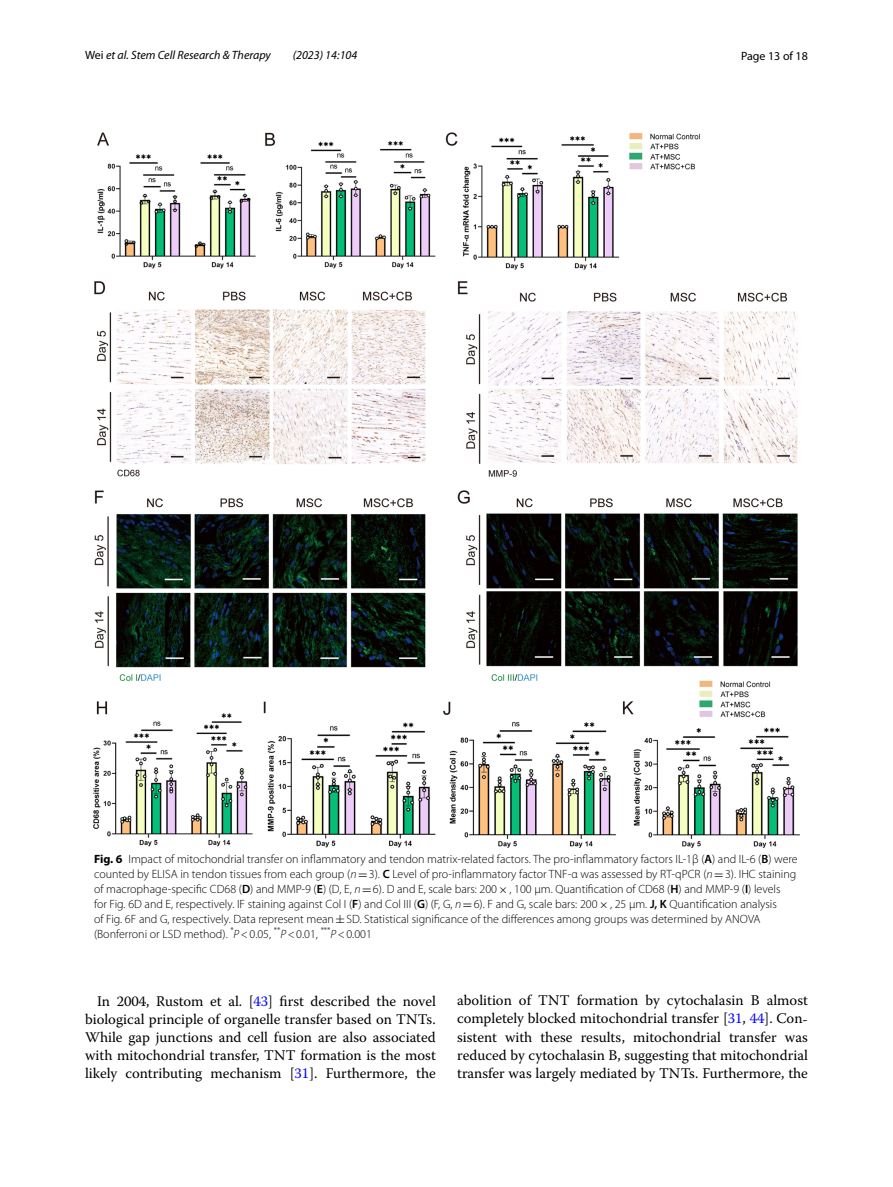
<style>
.page{position:relative;width:893px;height:1187px;background:#fff}
.page>*{position:absolute;margin:0;border:0;box-sizing:border-box;transform-origin:0 0}
.t1{font:14.7px/18px "Warnock Pro";color:#000;text-align:justify}
.t2{font:300 12px/15px "Myriad Pro";color:#000}
.t3{font:italic 12px "Myriad Pro";color:#000}
.t4{font:12px "Myriad Pro";color:#000}
.s1{font-style:normal}
.s2{font-weight:700}
.s3{font-weight:600}
.s4{font-style:italic}
.s5{font-family:"MTSY";font-weight:400}
.s6{color:#00f}
</style>
<div class="page">
<img style="left:94px;top:133px;width:705px;height:714px">
<p class="t3" style="left:85px;top:48px;width:187px"><span class="s1">Wei</span> et al. Stem Cell Research &amp; Therapy</p>
<p class="t3" style="left:293px;top:48px;width:66px">(2023) 14:104</p>
<p class="t4" style="left:741px;top:48px;width:68px">Page 13 of 18</p>
<p class="t2" style="left:94px;top:851px;width:705px"><span class="s2">Fig. 6</span> Impact of mitochondrial transfer on inflammatory and tendon matrix-related factors. The pro-inflammatory factors IL-1β (<span class="s3">A</span>) and IL-6 (<span class="s3">B</span>) were counted by ELISA in tendon tissues from each group (<span class="s4">n</span><span class="s5">=</span>3). <span class="s3">C</span> Level of pro-inflammatory factor TNF-α was assessed by RT-qPCR (<span class="s4">n</span><span class="s5">=</span>3). IHC staining of macrophage-specific CD68 (<span class="s3">D</span>) and MMP-9 (<span class="s3">E</span>) (D, E, <span class="s4">n</span><span class="s5">=</span>6). D and E, scale bars: 200<span class="s5">×</span>, 100 µm. Quantification of CD68 (<span class="s3">H</span>) and MMP-9 (<span class="s3">I</span>) levels<br>for Fig. 6D and E, respectively. IF staining against Col I (<span class="s3">F</span>) and Col III (<span class="s3">G</span>) (F, G, <span class="s4">n</span><span class="s5">=</span>6). F and G, scale bars: 200<span class="s5">×</span>, 25 µm. <span class="s3">J, K</span> Quantification analysis<br>of Fig. 6F and G, respectively. Data represent mean<span class="s5">±</span>SD. Statistical significance of the differences among groups was determined by ANOVA (Bonferroni or LSD method). <sup>*</sup><span class="s4">P</span>&lt;0.05, <sup>**</sup><span class="s4">P</span>&lt;0.01, <sup>***</sup><span class="s4">P</span>&lt;0.001</p>
<p class="t1" style="left:85px;top:991px;width:352px;text-indent:12px">In 2004, Rustom et al. [<span class="s6">43</span>] first described the novel biological principle of organelle transfer based on TNTs.<br>While gap junctions and cell fusion are also associated with mitochondrial transfer, TNT formation is the most likely contributing mechanism [<span class="s6">31</span>]. Furthermore, the</p>
<p class="t1" style="left:457px;top:991px;width:352px">abolition of TNT formation by cytochalasin B almost completely blocked mitochondrial transfer [<span class="s6">31</span>, <span class="s6">44</span>]. Con&shy;sistent with these results, mitochondrial transfer was reduced by cytochalasin B, suggesting that mitochondrial transfer was largely mediated by TNTs. Furthermore, the</p>
</div>
